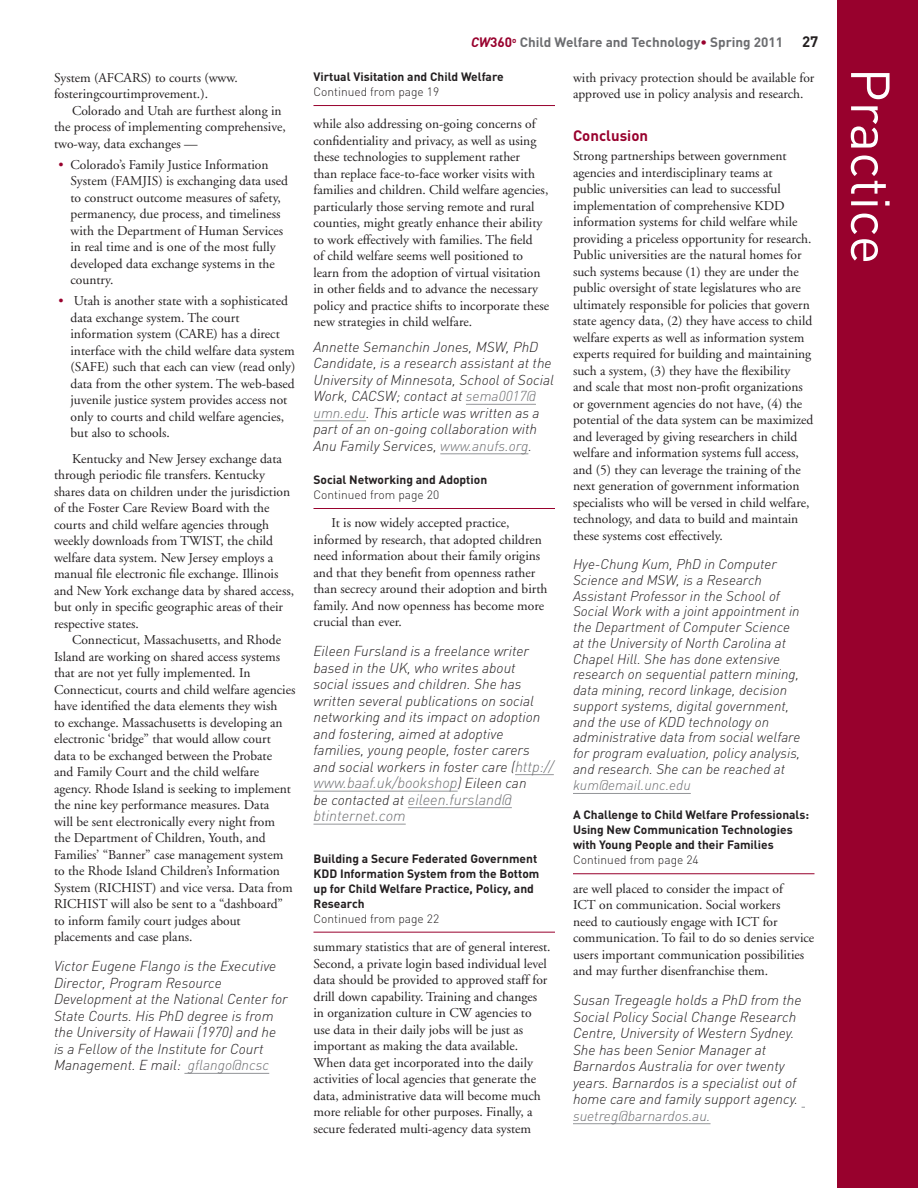
<style>
.page{position:relative;width:918px;height:1188px;background:#fff}
.page>*{position:absolute;margin:0;border:0;box-sizing:border-box;transform-origin:0 0}
.t1{font:54px "DINOT";color:#fff}
.author_credit{font:italic 300 15px/16.5px "DINOT";color:#6c6d70}
.t2{font:700 15px "DINOT";color:#98012d}
.t3{font:700 15px "DINOT";color:#231f20}
.author_credit-2{font:italic 300 14.25px/16.5px "DINOT";color:#231f20}
.author_credit-3{font:italic 300 13.95px/15.8px "DINOT";color:#231f20}
.Body_text{font:13.5px/16.5px "Adobe Garamond";color:#231f20}
.body_text_no_indent{font:13.5px/16.5px "Adobe Garamond";color:#231f20}
.bullet_text{font:13.5px/16.5px "Adobe Garamond";color:#231f20}
.t4{font:700 13.5px "DINOT";color:#6c6d70}
.Continued_from{font:700 12px/15px "DINOT";color:#231f20}
.s1{color:#98012d}
.s2{color:#6c6d70}
.s3{font-style:italic;color:#98012d}
.s4{font-weight:300}
.s5{font-size:15px;color:#6c6d70}
.s6{font-size:14.25px;color:#231f20}
</style>
<div class="page">
<div style="left:837px;top:0;width:81px;height:1188px;background:#98012d"></div>
<hr style="left:184px;top:1073px;width:85px;height:1px;background:#939598">
<hr style="left:314px;top:932px;width:241px;height:1px;background:#98012d">
<hr style="left:466px;top:404px;width:70px;height:1px;background:#939598">
<hr style="left:314px;top:421px;width:52px;height:1px;background:#939598">
<hr style="left:440px;top:454px;width:88px;height:1px;background:#939598">
<hr style="left:314px;top:105px;width:241px;height:1px;background:#98012d">
<hr style="left:515px;top:774px;width:39px;height:1px;background:#939598">
<hr style="left:314px;top:791px;width:144px;height:1px;background:#939598">
<hr style="left:408px;top:807px;width:104px;height:1px;background:#939598">
<hr style="left:314px;top:824px;width:92px;height:1px;background:#939598">
<hr style="left:314px;top:508px;width:241px;height:1px;background:#98012d">
<hr style="left:573px;top:1123px;width:138px;height:1px;background:#939598">
<hr style="left:573px;top:873px;width:241px;height:1px;background:#98012d">
<hr style="left:573px;top:793px;width:118px;height:1px;background:#939598">
<p class="body_text_no_indent" style="left:54px;top:70px;width:185px">System (AFCARS) to courts (www. fosteringcourtimprovement.).</p>
<p class="Body_text" style="left:54px;top:103px;width:233px;text-indent:18px">Colorado and Utah are furthest along in the process of implementing comprehensive, two-way, data exchanges —</p>
<p class="bullet_text" style="left:70px;top:157px;width:219px;text-indent:-12px"><span class="s1">•</span> Colorado’s Family Justice Information System (FAMJIS) is exchanging data used to construct outcome measures of safety, permanency, due process, and timeliness with the Department of Human Services in real time and is one of the most fully developed data exchange systems in the country.</p>
<p class="bullet_text" style="left:70px;top:293px;width:227px;text-indent:-12px"><span class="s1">•</span> Utah is another state with a sophisticated data exchange system. The court information system (CARE) has a direct interface with the child welfare data system (SAFE) such that each can view (read only) data from the other system. The web-based juvenile justice system provides access not only to courts and child welfare agencies, but also to schools.</p>
<p class="Body_text" style="left:54px;top:451px;width:242px;text-indent:18px">Kentucky and New Jersey exchange data through periodic file transfers. Kentucky shares data on children under the jurisdiction of the Foster Care Review Board with the courts and child welfare agencies through weekly downloads from TWIST, the child welfare data system. New Jersey employs a manual file electronic file exchange. Illinois and New York exchange data by shared access, but only in specific geographic areas of their respective states.</p>
<p class="Body_text" style="left:54px;top:632px;width:243px;text-indent:18px">Connecticut, Massachusetts, and Rhode Island are working on shared access systems that are not yet fully implemented. In Connecticut, courts and child welfare agencies have identified the data elements they wish<br>to exchange. Massachusetts is developing an electronic ‘bridge” that would allow court data to be exchanged between the Probate<br>and Family Court and the child welfare agency. Rhode Island is seeking to implement the nine key performance measures. Data<br>will be sent electronically every night from<br>the Department of Children, Youth, and Families’ “Banner” case management system to the Rhode Island Children’s Information System (RICHIST) and vice versa. Data from RICHIST will also be sent to a “dashboard” to inform family court judges about placements and case plans.</p>
<p class="author_credit-2" style="left:54px;top:957px;width:235px">Victor Eugene Flango is the Executive Director, Program Resource Development at the National Center for State Courts. His PhD degree is from the University of Hawaii (1970) and he is a Fellow of the Institute for Court Management. E mail: <span class="s2">gflango@ncsc</span></p>
<p class="t4" style="left:471px;top:33px;width:314px"><span class="s3">CW</span><span class="s1">360</span><sup>o</sup> Child Welfare and Technology<span class="s1">•</span> Spring 2011</p>
<p class="t3" style="left:802px;top:32px;width:18px">27</p>
<p class="Continued_from" style="left:314px;top:69px;width:192px">Virtual Visitation and Child Welfare<br><span class="s4">Continued from page 19</span></p>
<p class="body_text_no_indent" style="left:314px;top:116px;width:237px">while also addressing on-going concerns of confidentiality and privacy, as well as using these technologies to supplement rather<br>than replace face-to-face worker visits with families and children. Child welfare agencies, particularly those serving remote and rural counties, might greatly enhance their ability to work effectively with families. The field<br>of child welfare seems well positioned to learn from the adoption of virtual visitation in other fields and to advance the necessary policy and practice shifts to incorporate these new strategies in child welfare.</p>
<p class="author_credit-2" style="left:314px;top:338px;width:242px">Annette Semanchin Jones, MSW, PhD Candidate, is a research assistant at the University of Minnesota, School of Social Work, CACSW; contact at <span class="s2">sema0017@ umn.edu</span>. This article was written as a part of an on-going collaboration with Anu Family Services, <span class="s2">www.anufs.org</span>.</p>
<p class="Continued_from" style="left:314px;top:472px;width:175px">Social Networking and Adoption<br><span class="s4">Continued from page 20</span></p>
<p class="Body_text" style="left:314px;top:515px;width:235px;text-indent:18px">It is now widely accepted practice, informed by research, that adopted children need information about their family origins and that they benefit from openness rather than secrecy around their adoption and birth family. And now openness has become more crucial than ever.</p>
<p class="author_credit-2" style="left:314px;top:642px;width:242px">Eileen Fursland is a freelance writer based in the UK, who writes about social issues and children. She has written several publications on social networking and its impact on adoption and fostering, aimed at adoptive families, young people, foster carers and social workers in foster care (<span class="s5">http://</span></p>
<p class="author_credit" style="left:314px;top:774px;width:215px">www.baaf.uk/bookshop<span class="s6">) Eileen can be contacted at</span> eileen.fursland@ btinternet.com</p>
<p class="Continued_from" style="left:314px;top:850px;width:227px">Building a Secure Federated Government<br>KDD Information System from the Bottom up for Child Welfare Practice, Policy, and<br>Research<br><span class="s4">Continued from page 22</span></p>
<p class="Body_text" style="left:314px;top:939px;width:239px">summary statistics that are of general interest.<br>Second, a private login based individual level data should be provided to approved staff for drill down capability. Training and changes in organization culture in CW agencies to use data in their daily jobs will be just as important as making the data available.<br>When data get incorporated into the daily activities of local agencies that generate the data, administrative data will become much more reliable for other purposes. Finally, a secure federated multi-agency data system</p>
<p class="Body_text" style="left:573px;top:70px;width:243px">with privacy protection should be available for approved use in policy analysis and research.</p>
<h2 class="t2" style="left:573px;top:125px;width:77px">Conclusion</h2>
<p class="body_text_no_indent" style="left:573px;top:148px;width:242px">Strong partnerships between government agencies and interdisciplinary teams at<br>public universities can lead to successful implementation of comprehensive KDD information systems for child welfare while providing a priceless opportunity for research.<br>Public universities are the natural homes for such systems because (1) they are under the public oversight of state legislatures who are ultimately responsible for policies that govern state agency data, (2) they have access to child welfare experts as well as information system experts required for building and maintaining such a system, (3) they have the flexibility<br>and scale that most non-profit organizations or government agencies do not have, (4) the potential of the data system can be maximized and leveraged by giving researchers in child welfare and information systems full access, and (5) they can leverage the training of the next generation of government information specialists who will be versed in child welfare, technology, and data to build and maintain these systems cost effectively.</p>
<p class="author_credit-3" style="left:573px;top:556px;width:229px">Hye-Chung Kum, PhD in Computer Science and MSW, is a Research Assistant Professor in the School of Social Work with a joint appointment in the Department of Computer Science at the University of North Carolina at Chapel Hill. She has done extensive research on sequential pattern mining, data mining, record linkage, decision support systems, digital government, and the use of KDD technology on administrative data from social welfare for program evaluation, policy analysis, and research. She can be reached at <span class="s2">kum@email.unc.edu</span></p>
<p class="Continued_from" style="left:573px;top:807px;width:238px">A Challenge to Child Welfare Professionals:<br>Using New Communication Technologies with Young People and their Families <span class="s4">Continued from page 24</span></p>
<p class="Body_text" style="left:573px;top:881px;width:243px">are well placed to consider the impact of<br>ICT on communication. Social workers<br>need to cautiously engage with ICT for communication. To fail to do so denies service users important communication possibilities and may further disenfranchise them.</p>
<p class="author_credit-2" style="left:573px;top:991px;width:230px">Susan Tregeagle holds a PhD from the Social Policy Social Change Research Centre, University of Western Sydney.<br>She has been Senior Manager at Barnardos Australia for over twenty years. Barnardos is a specialist out of home care and family support agency. <span class="s2">suetreg@barnardos.au.</span></p>
<h1 class="t1" style="left:907px;top:68px;width:198px;rotate:90deg">Practice</h1>
</div>
